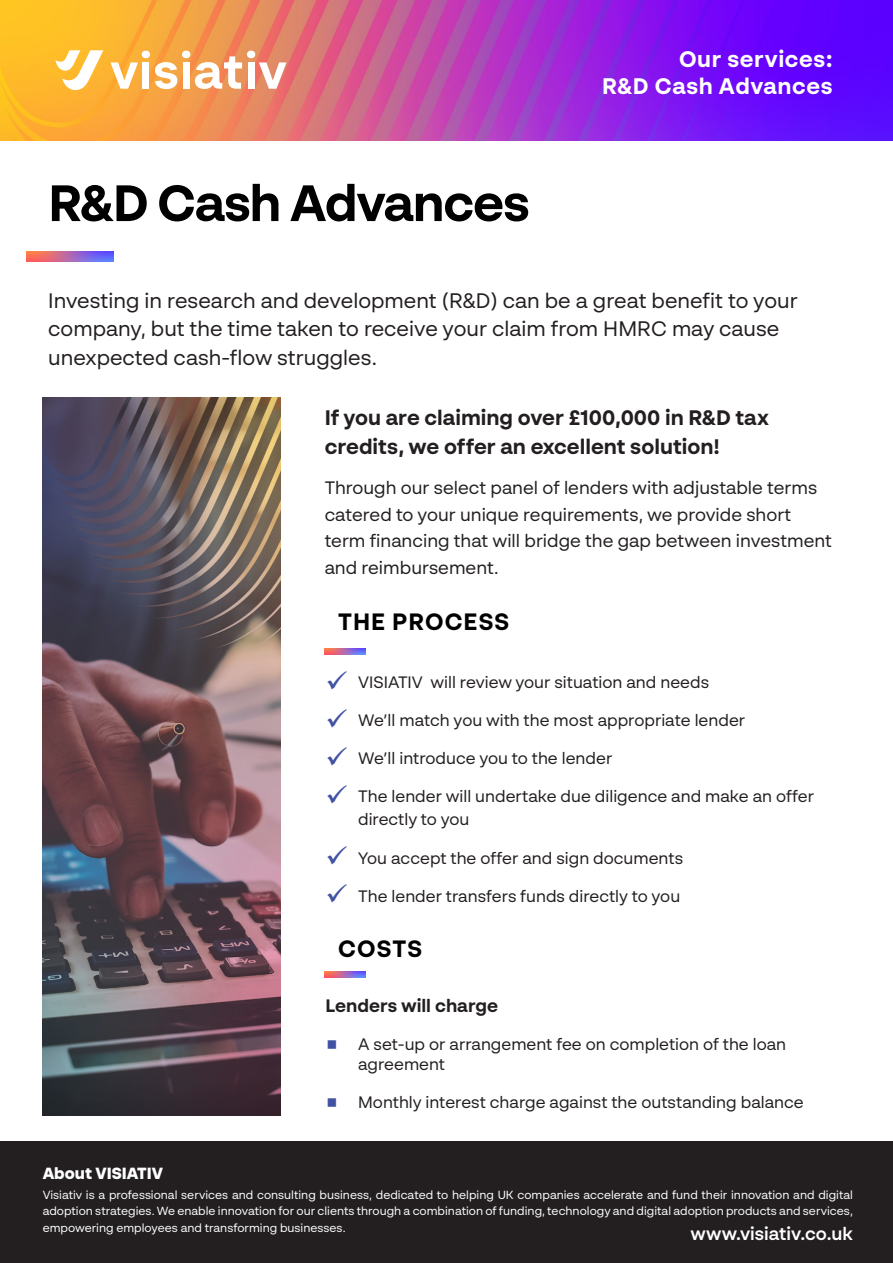
<style>
.page{position:relative;width:893px;height:1263px;background:#fff}
.page>*{position:absolute;margin:0;border:0;box-sizing:border-box;transform-origin:0 0}
.t1{font:700 51px "BR Sonoma";letter-spacing:-.025em;color:#000}
.t2{font:700 23.7px "BR Sonoma";letter-spacing:.045em;color:#000}
.t3{font:700 22.5px "BR Sonoma";letter-spacing:.025em;color:#fff}
.t4{font:21px/28.5px "BR Sonoma";color:#231f20}
.t5{font:700 21px/28.3px "BR Sonoma";color:#231f20}
.t6{font:18px/26.7px "BR Sonoma";color:#231f20}
.t7{font:600 18px "BR Sonoma";color:#fff}
.t8{font:700 18px "BR Sonoma";color:#231f20}
.Paragraph_Style_1{font:16.5px/19.8px "BR Sonoma";color:#231f20}
.t9{font:900 16.2px "BR Sonoma";color:#fff}
.t10{font:11.7px/16.2px "BR Sonoma";color:#fff;text-align:justify}
</style>
<div class="page">
<img style="left:43px;top:398px;width:237px;height:717px">
<img style="left:0;top:0;width:893px;height:140px">
<svg style="left:55px;top:50px;width:48px;height:40px"></svg>
<svg style="left:110px;top:62px;width:28px;height:27px"></svg>
<div style="left:142px;top:62px;width:7px;height:27px;background:#fff"></div>
<div style="left:183px;top:62px;width:7px;height:27px;background:#fff"></div>
<div style="left:248px;top:62px;width:7px;height:27px;background:#fff"></div>
<svg style="left:259px;top:62px;width:27px;height:27px"></svg>
<div style="left:142px;top:51px;width:8px;height:7px;background:#fff;border-radius:4px"></div>
<div style="left:182px;top:51px;width:8px;height:7px;background:#fff;border-radius:4px"></div>
<div style="left:247px;top:51px;width:8px;height:7px;background:#fff;border-radius:4px"></div>
<svg style="left:155px;top:62px;width:22px;height:27px"></svg>
<svg style="left:195px;top:56px;width:47px;height:33px"></svg>
<img style="left:27px;top:251px;width:87px;height:10px">
<div style="left:0;top:1142px;width:893px;height:121px;background:#231f20"></div>
<img style="left:325px;top:648px;width:40px;height:7px">
<img style="left:325px;top:971px;width:40px;height:6px">
<p class="t1" style="left:48px;top:171px;width:483px">R&amp;D Cash Advances</p>
<p class="t3" style="left:679px;top:45px;width:155px">Our services:</p>
<p class="t3" style="left:602px;top:72px;width:232px">R&amp;D Cash Advances</p>
<p class="t4" style="left:48px;top:286px;width:751px">Investing in research and development (R&amp;D) can be a great benefit to your company, but the time taken to receive your claim from HMRC may cause unexpected cash-flow struggles.</p>
<p class="t5" style="left:325px;top:403px;width:446px">If you are claiming over £100,000 in R&amp;D tax credits, we offer an excellent solution!</p>
<p class="t6" style="left:325px;top:474px;width:509px">Through our select panel of lenders with adjustable terms catered to your unique requirements, we provide short term financing that will bridge the gap between investment and reimbursement.</p>
<p class="t2" style="left:338px;top:607px;width:172px">THE PROCESS</p>
<p class="Paragraph_Style_1" style="left:358px;top:672px;width:352px">VISIATIV will review your situation and needs</p>
<p class="Paragraph_Style_1" style="left:358px;top:710px;width:389px">We’ll match you with the most appropriate lender</p>
<p class="Paragraph_Style_1" style="left:358px;top:748px;width:256px">We’ll introduce you to the lender</p>
<p class="Paragraph_Style_1" style="left:358px;top:786px;width:457px">The lender will undertake due diligence and make an offer</p>
<p class="Paragraph_Style_1" style="left:358px;top:809px;width:113px">directly to you</p>
<p class="Paragraph_Style_1" style="left:358px;top:847px;width:326px">You accept the offer and sign documents</p>
<p class="Paragraph_Style_1" style="left:358px;top:885px;width:324px">The lender transfers funds directly to you</p>
<p class="t2" style="left:338px;top:934px;width:85px">COSTS</p>
<p class="t8" style="left:325px;top:995px;width:174px">Lenders will charge</p>
<p class="Paragraph_Style_1" style="left:358px;top:1034px;width:430px">A set-up or arrangement fee on completion of the loan agreement</p>
<p class="Paragraph_Style_1" style="left:358px;top:1092px;width:447px">Monthly interest charge against the outstanding balance</p>
<p class="t9" style="left:43px;top:1163px;width:122px">About VISIATIV</p>
<p class="t10" style="left:43px;top:1187px;width:812px">Visiativ is a professional services and consulting business, dedicated to helping UK companies accelerate and fund their innovation and digital adoption strategies. We enable innovation for our clients through a combination of funding, technology and digital adoption products and services, empowering employees and transforming businesses.</p>
<p class="t7" style="left:690px;top:1222px;width:164px">www.visiativ.co.uk</p>
</div>
